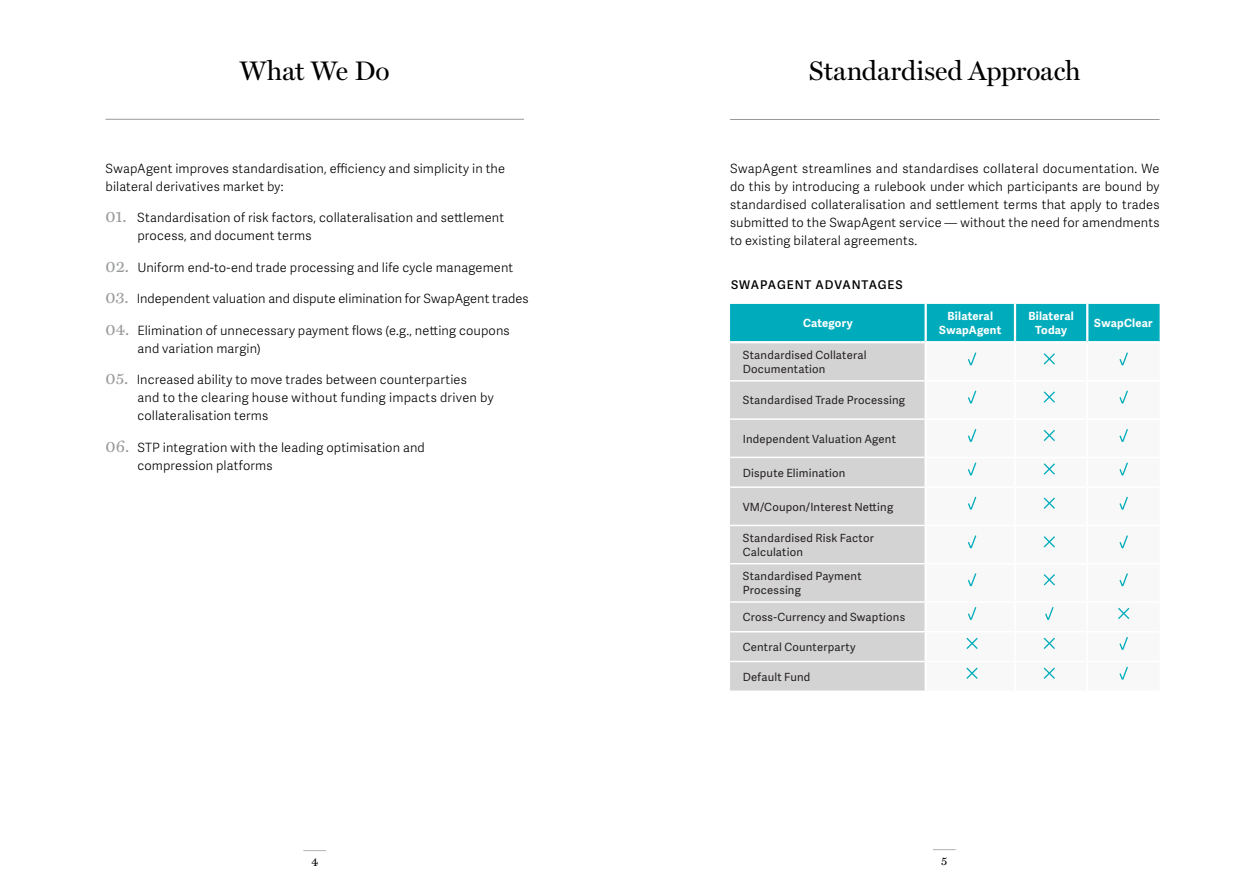
<style>
.page{position:relative;width:1259px;height:893px;background:#fff}
.page>*{position:absolute;margin:0;border:0;box-sizing:border-box;transform-origin:0 0}
.Page_Title{font:27px "Miller Display";color:#000001}
.Body_Copy{font:300 12.75px/18px "Adelle Sans";letter-spacing:.01em;color:#000001}
.Numbered_Bullet_List{font:300 12.75px/18px "Adelle Sans";letter-spacing:.01em;color:#000001}
.Caption_Text_-_Title{font:600 12px "Adelle Sans";letter-spacing:.075em;color:#000001}
.t1{font:12px "Miller Text";color:#000001}
.Table__Body_Copy{font:11.25px/13.5px "Adelle Sans";letter-spacing:.02em;color:#231f20}
.Table__Left_Aligned{font:700 11.25px/14.2px "Adelle Sans";letter-spacing:.015em;color:#fff;text-align:center}
.s1{font-family:"Miller Text";font-weight:400;font-size:16.5px;color:#989999}
</style>
<div class="page">
<svg style="left:303px;top:850px;width:23px;height:1px"></svg>
<svg style="left:933px;top:849px;width:22px;height:1px"></svg>
<div style="left:730px;top:304px;width:429px;height:37px;background:#00acbb"></div>
<div style="left:730px;top:343px;width:194px;height:347px;background:#d4d3d3"></div>
<hr style="left:924px;top:304px;width:3px;height:37px;background:#fff">
<hr style="left:1014px;top:304px;width:2px;height:37px;background:#fff">
<hr style="left:730px;top:380px;width:194px;height:2px;background:#fff">
<hr style="left:730px;top:418px;width:194px;height:2px;background:#fff">
<hr style="left:730px;top:457px;width:194px;height:1px;background:#fff">
<hr style="left:1086px;top:304px;width:2px;height:37px;background:#fff">
<hr style="left:730px;top:486px;width:195px;height:2px;background:#fff">
<hr style="left:730px;top:525px;width:195px;height:1px;background:#fff">
<hr style="left:730px;top:563px;width:195px;height:1px;background:#fff">
<hr style="left:730px;top:601px;width:195px;height:2px;background:#fff">
<hr style="left:730px;top:631px;width:195px;height:1px;background:#fff">
<hr style="left:730px;top:661px;width:195px;height:1px;background:#fff">
<svg style="left:967px;top:352px;width:10px;height:14px"></svg>
<svg style="left:967px;top:429px;width:10px;height:13px"></svg>
<svg style="left:967px;top:496px;width:10px;height:14px"></svg>
<svg style="left:967px;top:390px;width:10px;height:14px"></svg>
<svg style="left:967px;top:462px;width:10px;height:14px"></svg>
<svg style="left:967px;top:535px;width:10px;height:14px"></svg>
<svg style="left:967px;top:573px;width:10px;height:14px"></svg>
<svg style="left:967px;top:607px;width:10px;height:13px"></svg>
<svg style="left:966px;top:637px;width:12px;height:12px"></svg>
<svg style="left:966px;top:667px;width:12px;height:12px"></svg>
<svg style="left:1119px;top:352px;width:9px;height:14px"></svg>
<svg style="left:1119px;top:429px;width:9px;height:13px"></svg>
<svg style="left:1119px;top:496px;width:9px;height:14px"></svg>
<svg style="left:1119px;top:390px;width:9px;height:14px"></svg>
<svg style="left:1119px;top:462px;width:9px;height:14px"></svg>
<svg style="left:1119px;top:535px;width:9px;height:14px"></svg>
<svg style="left:1119px;top:637px;width:9px;height:13px"></svg>
<svg style="left:1119px;top:573px;width:9px;height:14px"></svg>
<svg style="left:1119px;top:666px;width:9px;height:14px"></svg>
<svg style="left:1118px;top:607px;width:12px;height:13px"></svg>
<svg style="left:1045px;top:607px;width:9px;height:13px"></svg>
<svg style="left:1043px;top:637px;width:12px;height:12px"></svg>
<svg style="left:1043px;top:667px;width:12px;height:12px"></svg>
<svg style="left:1043px;top:574px;width:12px;height:12px"></svg>
<svg style="left:1043px;top:497px;width:12px;height:12px"></svg>
<svg style="left:1043px;top:463px;width:12px;height:12px"></svg>
<svg style="left:1043px;top:429px;width:12px;height:13px"></svg>
<svg style="left:1043px;top:391px;width:12px;height:12px"></svg>
<svg style="left:1043px;top:353px;width:12px;height:12px"></svg>
<svg style="left:1043px;top:536px;width:12px;height:12px"></svg>
<hr style="left:730px;top:119px;width:429px;height:1px;background:#989999">
<hr style="left:106px;top:119px;width:418px;height:1px;background:#989999">
<p class="Page_Title" style="left:240px;top:55px;width:151px">What We Do</p>
<p class="Numbered_Bullet_List" style="left:106px;top:159px;width:401px">SwapAgent improves standardisation, efficiency and simplicity in the bilateral derivatives market by:</p>
<p class="Body_Copy" style="left:137px;top:209px;width:368px;text-indent:-32px"><span class="s1">01.</span> Standardisation of risk factors, collateralisation and settlement process, and document terms</p>
<p class="Body_Copy" style="left:106px;top:258px;width:409px"><span class="s1">02.</span> Uniform end-to-end trade processing and life cycle management</p>
<p class="Body_Copy" style="left:106px;top:290px;width:425px"><span class="s1">03.</span> Independent valuation and dispute elimination for SwapAgent trades</p>
<p class="Body_Copy" style="left:137px;top:321px;width:374px;text-indent:-32px"><span class="s1">04.</span> Elimination of unnecessary payment flows (e.g., netting coupons and variation margin)</p>
<p class="Body_Copy" style="left:137px;top:371px;width:358px;text-indent:-32px"><span class="s1">05.</span> Increased ability to move trades between counterparties<br>and to the clearing house without funding impacts driven by collateralisation terms</p>
<p class="Body_Copy" style="left:137px;top:438px;width:289px;text-indent:-32px"><span class="s1">06.</span> STP integration with the leading optimisation and compression platforms</p>
<p class="Page_Title" style="left:809px;top:56px;width:273px">Standardised Approach</p>
<p class="Body_Copy" style="left:730px;top:159px;width:431px;text-align:justify">SwapAgent streamlines and standardises collateral documentation. We do this by introducing a rulebook under which participants are bound by standardised collateralisation and settlement terms that apply to trades submitted to the SwapAgent service — without the need for amendments to existing bilateral agreements.</p>
<p class="Caption_Text_-_Title" style="left:731px;top:276px;width:173px">SWAPAGENT ADVANTAGES</p>
<p class="Table__Left_Aligned" style="left:803px;top:315px;width:51px">Category</p>
<p class="Table__Left_Aligned" style="left:939px;top:308px;width:64px">Bilateral<br>SwapAgent</p>
<p class="Table__Left_Aligned" style="left:1028px;top:308px;width:47px">Bilateral<br>Today</p>
<p class="Table__Left_Aligned" style="left:1094px;top:315px;width:60px">SwapClear</p>
<p class="Table__Body_Copy" style="left:743px;top:348px;width:125px">Standardised Collateral<br>Documentation</p>
<p class="Table__Body_Copy" style="left:743px;top:393px;width:164px">Standardised Trade Processing</p>
<p class="Table__Body_Copy" style="left:743px;top:431px;width:155px">Independent Valuation Agent</p>
<p class="Table__Body_Copy" style="left:743px;top:465px;width:104px">Dispute Elimination</p>
<p class="Table__Body_Copy" style="left:743px;top:499px;width:152px">VM/Coupon/Interest Netting</p>
<p class="Table__Body_Copy" style="left:743px;top:531px;width:133px">Standardised Risk Factor<br>Calculation</p>
<p class="Table__Body_Copy" style="left:743px;top:569px;width:120px">Standardised Payment<br>Processing</p>
<p class="Table__Body_Copy" style="left:743px;top:610px;width:164px">Cross-Currency and Swaptions</p>
<p class="Table__Body_Copy" style="left:743px;top:640px;width:114px">Central Counterparty</p>
<p class="Table__Body_Copy" style="left:743px;top:669px;width:69px">Default Fund</p>
<p class="t1" style="left:311px;top:854px;width:8px">4</p>
<p class="t1" style="left:941px;top:853px;width:8px">5</p>
</div>
